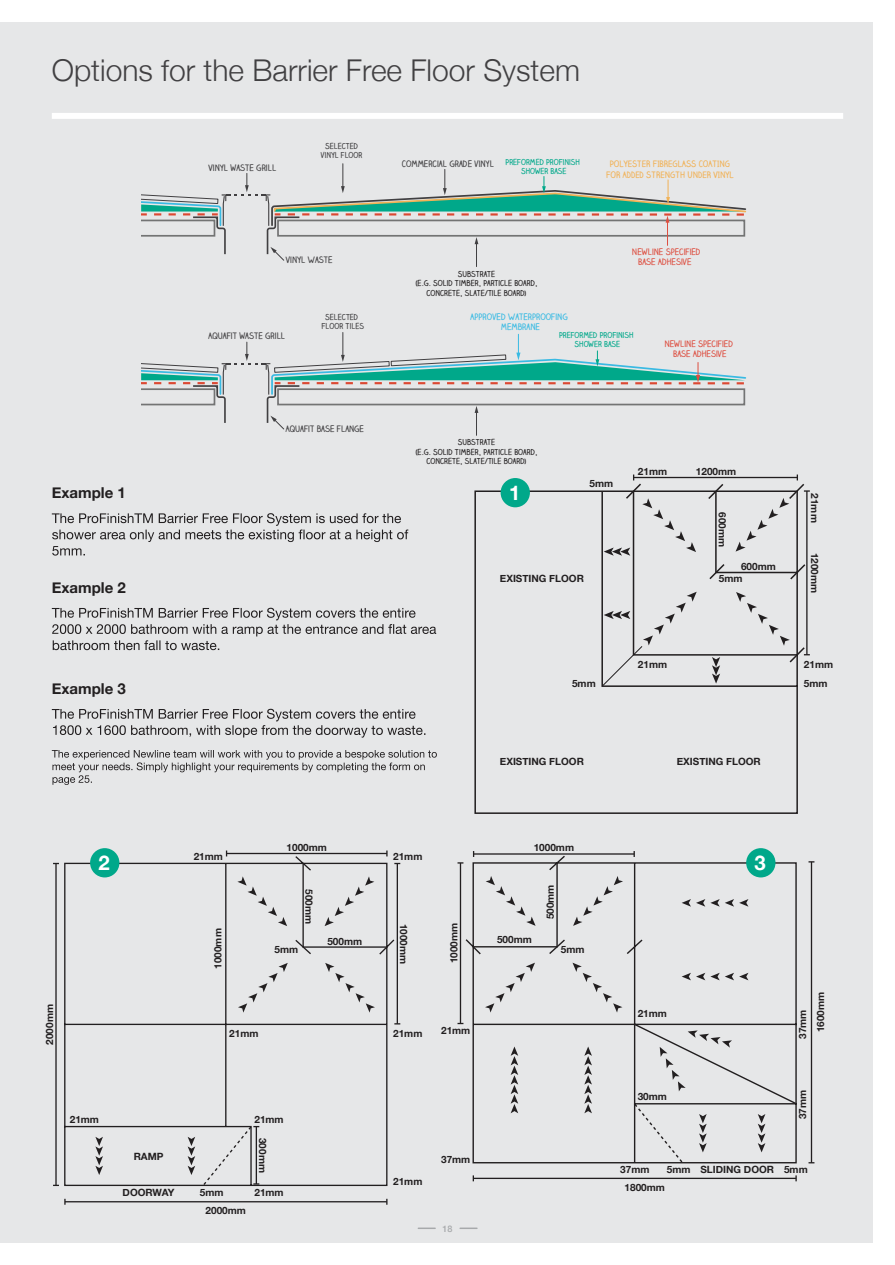
<style>
.page{position:relative;width:895px;height:1265px;background:#fff}
.page>*{position:absolute;margin:0;border:0;box-sizing:border-box;transform-origin:0 0}
.t1{font:300 30px "Helvetica Neue";color:#414042}
.t2{font:700 20.25px "Helvetica Neue";color:#fff}
.t3{font:700 15px "Helvetica Neue";color:#221f20}
.t4{font:700 10.05px/19.4px "Helvetica Neue";color:#221f20}
.t5{font:500 9px "Helvetica Neue";color:#a7a9ab}
.t6{font:700 8.55px "Claire Hand";color:#414042}
.t7{font:700 8.55px/10.2px "Claire Hand";color:#dd4f41;text-align:center}
.t8{font:700 8.55px/10.2px "Claire Hand";color:#f1b257;text-align:center}
.t9{font:700 8.55px/10.2px "Claire Hand";color:#39bae3;text-align:center}
.t10{font:700 7.8px/9.4px "Claire Hand";color:#221f20;text-align:center}
.t11{font:700 7.8px/9.4px "Claire Hand";color:#00a88a;text-align:center}
.t12{font:700 7.8px/9.4px "Claire Hand";color:#414042;text-align:center}
</style>
<div class="page">
<div style="left:0;top:22px;width:872px;height:1220px;background:#e6e7e8"></div>
<div style="left:52px;top:113px;width:791px;height:6px;background:#fff"></div>
<svg style="left:418px;top:1227px;width:17px;height:1px"></svg>
<svg style="left:460px;top:1227px;width:17px;height:1px"></svg>
<svg style="left:474px;top:490px;width:324px;height:324px"></svg>
<svg style="left:600px;top:474px;width:209px;height:213px"></svg>
<svg style="left:64px;top:854px;width:332px;height:332px"></svg>
<svg style="left:95px;top:1136px;width:8px;height:38px"></svg>
<svg style="left:188px;top:1136px;width:7px;height:38px"></svg>
<svg style="left:238px;top:962px;width:50px;height:50px"></svg>
<svg style="left:237px;top:876px;width:50px;height:50px"></svg>
<svg style="left:325px;top:962px;width:50px;height:50px"></svg>
<svg style="left:302px;top:862px;width:86px;height:86px"></svg>
<hr style="left:226px;top:852px;width:161px;height:2px;background:#221f20">
<hr style="left:396px;top:863px;width:2px;height:160px;background:#221f20">
<hr style="left:55px;top:863px;width:2px;height:322px;background:#221f20">
<hr style="left:65px;top:1200px;width:322px;height:2px;background:#221f20">
<svg style="left:202px;top:1124px;width:57px;height:62px"></svg>
<hr style="left:473px;top:1177px;width:323px;height:1px;background:#221f20">
<hr style="left:810px;top:861px;width:2px;height:301px;background:#221f20">
<svg style="left:465px;top:854px;width:332px;height:310px"></svg>
<svg style="left:632px;top:1105px;width:51px;height:58px"></svg>
<svg style="left:757px;top:1113px;width:8px;height:39px"></svg>
<svg style="left:699px;top:1113px;width:7px;height:39px"></svg>
<svg style="left:472px;top:861px;width:325px;height:244px"></svg>
<svg style="left:681px;top:899px;width:67px;height:7px"></svg>
<svg style="left:681px;top:972px;width:67px;height:8px"></svg>
<svg style="left:659px;top:1030px;width:73px;height:61px"></svg>
<svg style="left:584px;top:1046px;width:8px;height:67px"></svg>
<svg style="left:510px;top:1046px;width:8px;height:67px"></svg>
<hr style="left:460px;top:862px;width:1px;height:161px;background:#221f20">
<hr style="left:473px;top:853px;width:161px;height:1px;background:#221f20">
<svg style="left:52px;top:607px;width:384px;height:43px"></svg>
<svg style="left:52px;top:513px;width:356px;height:42px"></svg>
<svg style="left:52px;top:708px;width:373px;height:29px"></svg>
<div style="left:500px;top:478px;width:30px;height:29px;background:#00a88a;border-radius:50%"></div>
<div style="left:90px;top:848px;width:29px;height:29px;background:#00a88a;border-radius:50%"></div>
<div style="left:746px;top:848px;width:29px;height:29px;background:#00a88a;border-radius:50%"></div>
<svg style="left:52px;top:750px;width:385px;height:35px"></svg>
<svg style="left:141px;top:164px;width:606px;height:102px"></svg>
<svg style="left:141px;top:332px;width:606px;height:103px"></svg>
<h1 class="t1" style="left:52px;top:59px;width:529px">Options for the Barrier Free Floor System</h1>
<p class="t6" style="left:208px;top:164px;width:69px">VINYL WASTE GRILL</p>
<p class="t12" style="left:321px;top:142px;width:43px">SELECTED<br>VINYL FLOOR</p>
<p class="t6" style="left:401px;top:161px;width:94px">COMMERCIAL GRADE VINYL</p>
<p class="t11" style="left:505px;top:157px;width:76px">PREFORMED PROFINISH<br>SHOWER BASE</p>
<p class="t8" style="left:606px;top:159px;width:129px">POLYESTER FIBREGLASS COATING<br>FOR ADDED STRENGTH UNDER VINYL</p>
<p class="t6" style="left:286px;top:257px;width:48px">VINYL WASTE</p>
<p class="t7" style="left:632px;top:247px;width:70px">NEWLINE SPECIFIED<br>BASE ADHESIVE</p>
<h3 class="t3" style="left:52px;top:487px;width:76px">Example 1</h3>
<h3 class="t3" style="left:52px;top:582px;width:76px">Example 2</h3>
<h3 class="t3" style="left:52px;top:683px;width:76px">Example 3</h3>
<p class="t6" style="left:208px;top:332px;width:78px">AQUAFIT WASTE GRILL</p>
<p class="t12" style="left:321px;top:312px;width:44px">SELECTED<br>FLOOR TILES</p>
<p class="t6" style="left:286px;top:425px;width:80px">AQUAFIT BASE FLANGE</p>
<p class="t10" style="left:415px;top:269px;width:124px">SUBSTRATE<br>(E.G. SOLID TIMBER, PARTICLE BOARD,<br>CONCRETE, SLATE/TILE BOARD)</p>
<p class="t9" style="left:470px;top:312px;width:99px">APPROVED WATERPROOFING<br>MEMBRANE</p>
<p class="t11" style="left:559px;top:331px;width:76px">PREFORMED PROFINISH<br>SHOWER BASE</p>
<p class="t7" style="left:664px;top:339px;width:70px">NEWLINE SPECIFIED<br>BASE ADHESIVE</p>
<p class="t10" style="left:415px;top:438px;width:124px">SUBSTRATE<br>(E.G. SOLID TIMBER, PARTICLE BOARD,<br>CONCRETE, SLATE/TILE BOARD)</p>
<h2 class="t2" style="left:509px;top:484px;width:13px">1</h2>
<p class="t4" style="left:589px;top:475px;width:25px">5mm</p>
<p class="t4" style="left:638px;top:462px;width:31px">21mm</p>
<p class="t4" style="left:500px;top:569px;width:85px">EXISTING FLOOR</p>
<p class="t4" style="left:572px;top:674px;width:25px">5mm</p>
<p class="t4" style="left:638px;top:655px;width:31px">21mm</p>
<p class="t4" style="left:696px;top:462px;width:42px">1200mm</p>
<p class="t4" style="left:731px;top:512px;width:36px;rotate:90deg">600mm</p>
<p class="t4" style="left:823px;top:493px;width:31px;rotate:90deg">21mm</p>
<p class="t4" style="left:741px;top:558px;width:36px">600mm</p>
<p class="t4" style="left:823px;top:552px;width:42px;rotate:90deg">1200mm</p>
<p class="t4" style="left:718px;top:569px;width:25px">5mm</p>
<p class="t4" style="left:803px;top:655px;width:31px">21mm<br>5mm</p>
<p class="t4" style="left:500px;top:752px;width:85px">EXISTING FLOOR</p>
<p class="t4" style="left:676px;top:752px;width:85px">EXISTING FLOOR</p>
<p class="t4" style="left:286px;top:838px;width:42px">1000mm</p>
<p class="t4" style="left:533px;top:838px;width:42px">1000mm</p>
<p class="t4" style="left:194px;top:847px;width:31px">21mm</p>
<p class="t4" style="left:393px;top:847px;width:31px">21mm</p>
<h2 class="t2" style="left:98px;top:854px;width:13px">2</h2>
<h2 class="t2" style="left:754px;top:854px;width:13px">3</h2>
<p class="t4" style="left:41px;top:1044px;width:42px;rotate:-90deg">2000mm</p>
<p class="t4" style="left:318px;top:889px;width:36px;rotate:90deg">500mm</p>
<p class="t4" style="left:209px;top:968px;width:42px;rotate:-90deg">1000mm</p>
<p class="t4" style="left:327px;top:932px;width:36px">500mm</p>
<p class="t4" style="left:274px;top:941px;width:25px">5mm</p>
<p class="t4" style="left:229px;top:1024px;width:31px">21mm</p>
<p class="t4" style="left:70px;top:1110px;width:31px">21mm</p>
<p class="t4" style="left:254px;top:1110px;width:31px">21mm</p>
<p class="t4" style="left:134px;top:1147px;width:31px">RAMP</p>
<p class="t4" style="left:123px;top:1183px;width:53px">DOORWAY</p>
<p class="t4" style="left:200px;top:1183px;width:25px">5mm</p>
<p class="t4" style="left:206px;top:1201px;width:42px">2000mm</p>
<p class="t4" style="left:272px;top:1137px;width:36px;rotate:90deg">300mm</p>
<p class="t4" style="left:254px;top:1183px;width:31px">21mm</p>
<p class="t4" style="left:412px;top:923px;width:42px;rotate:90deg">1000mm</p>
<p class="t4" style="left:445px;top:963px;width:42px;rotate:-90deg">1000mm</p>
<p class="t4" style="left:393px;top:1024px;width:31px">21mm</p>
<p class="t4" style="left:441px;top:1021px;width:31px">21mm</p>
<p class="t4" style="left:497px;top:930px;width:36px">500mm</p>
<p class="t4" style="left:541px;top:919px;width:36px;rotate:-90deg">500mm</p>
<p class="t4" style="left:560px;top:940px;width:25px">5mm</p>
<p class="t4" style="left:393px;top:1172px;width:31px">21mm</p>
<p class="t4" style="left:441px;top:1150px;width:31px">37mm</p>
<p class="t5" style="left:442px;top:1225px;width:12px">18</p>
<p class="t4" style="left:637px;top:1004px;width:31px">21mm</p>
<p class="t4" style="left:793px;top:1038px;width:31px;rotate:-90deg">37mm</p>
<p class="t4" style="left:811px;top:1032px;width:42px;rotate:-90deg">1600mm</p>
<p class="t4" style="left:637px;top:1087px;width:31px">30mm</p>
<p class="t4" style="left:793px;top:1119px;width:31px;rotate:-90deg">37mm</p>
<p class="t4" style="left:620px;top:1160px;width:31px">37mm</p>
<p class="t4" style="left:666px;top:1160px;width:109px">5mm SLIDING DOOR</p>
<p class="t4" style="left:624px;top:1178px;width:42px">1800mm</p>
<p class="t4" style="left:784px;top:1160px;width:25px">5mm</p>
</div>
